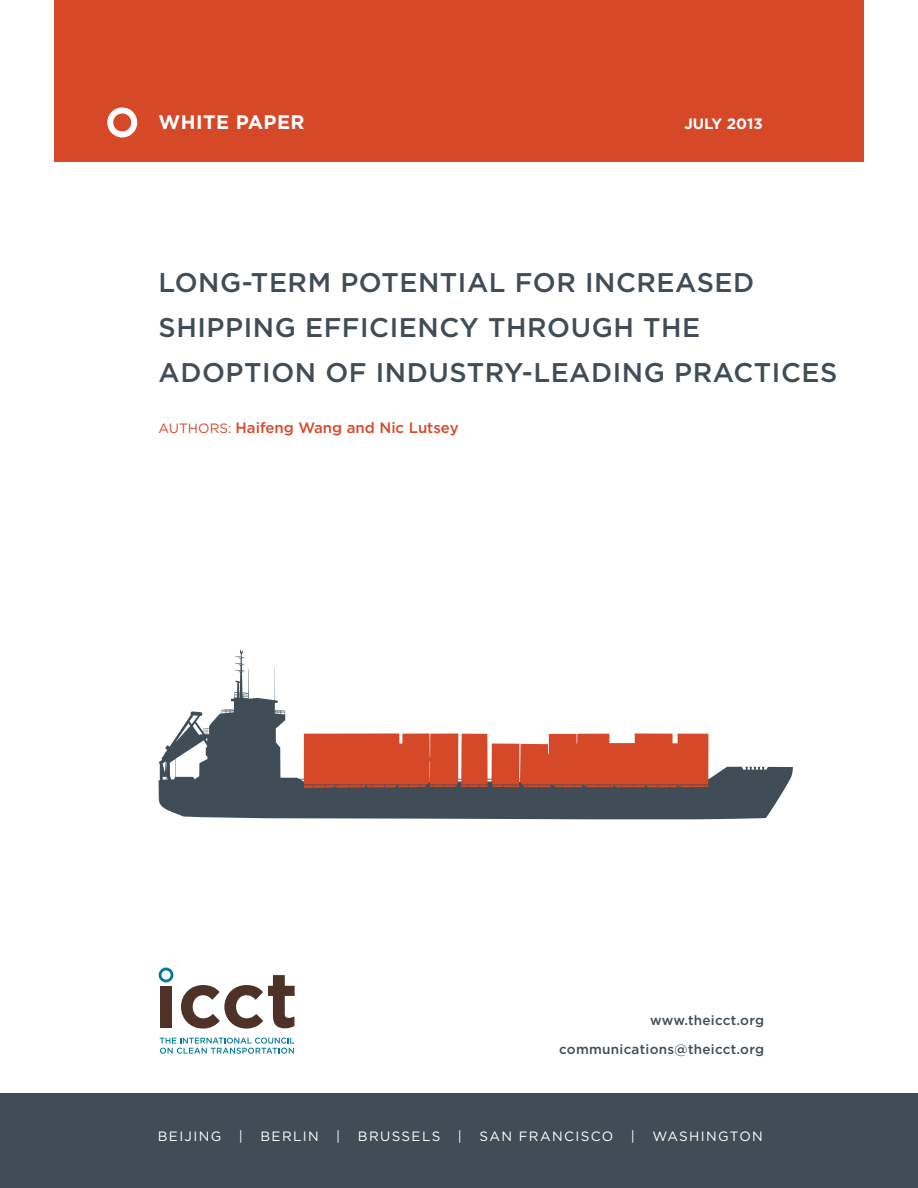
<style>
.page{position:relative;width:918px;height:1188px;background:#fff}
.page>*{position:absolute;margin:0;border:0;box-sizing:border-box;transform-origin:0 0}
.t1{font:500 27px/45px "Gotham";letter-spacing:.02em;color:#414d56}
.t2{font:700 19.5px "Gotham";letter-spacing:.02em;color:#fff}
.t3{font:500 15px "Gotham";color:#d54929}
.t4{font:700 15px "Gotham";color:#fff}
.t5{font:13.5px "Gotham";letter-spacing:.1em;color:#fff}
.t6{font:500 13.5px "Gotham";color:#414d56}
.s1{font-weight:400;font-size:13.5px}
</style>
<div class="page">
<div style="left:0;top:1094px;width:918px;height:94px;background:#414d56"></div>
<div style="left:54px;top:0;width:810px;height:162px;background:#d54929"></div>
<svg style="left:160px;top:1038px;width:134px;height:16px"></svg>
<div style="left:160px;top:986px;width:12px;height:42px;background:#4e3228"></div>
<svg style="left:181px;top:975px;width:114px;height:54px"></svg>
<svg style="left:159px;top:968px;width:14px;height:14px"></svg>
<div style="left:107px;top:107px;width:30px;height:30px;border:6px solid #fff;border-radius:50%"></div>
<svg style="left:159px;top:650px;width:634px;height:170px"></svg>
<svg style="left:304px;top:733px;width:404px;height:55px;background:#d25639"></svg>
<p class="t2" style="left:159px;top:109px;width:147px">WHITE PAPER</p>
<p class="t4" style="left:685px;top:114px;width:80px">JULY 2013</p>
<p class="t1" style="left:159px;top:259px;width:680px">LONG-TERM POTENTIAL FOR INCREASED<br>SHIPPING EFFICIENCY THROUGH THE<br>ADOPTION OF INDUSTRY-LEADING PRACTICES</p>
<p class="t3" style="left:159px;top:417px;width:301px"><span class="s1">AUTHORS:</span> HAIFENG WANG AND N IC LUTSEY</p>
<p class="t6" style="left:650px;top:1011px;width:116px">WWW.THEICCT.ORG</p>
<p class="t6" style="left:559px;top:1040px;width:206px">COMMUNICATIONS@THEICCT.ORG</p>
<p class="t5" style="left:158px;top:1127px;width:65px">BEIJING</p>
<p class="t5" style="left:239px;top:1127px;width:6px">|</p>
<p class="t5" style="left:261px;top:1127px;width:60px">BERLIN</p>
<p class="t5" style="left:336px;top:1127px;width:6px">|</p>
<p class="t5" style="left:358px;top:1127px;width:84px">BRUSSELS</p>
<p class="t5" style="left:458px;top:1127px;width:6px">|</p>
<p class="t5" style="left:480px;top:1127px;width:135px">SAN FRANCISCO</p>
<p class="t5" style="left:631px;top:1127px;width:6px">|</p>
<p class="t5" style="left:652px;top:1127px;width:112px">WASHINGTON</p>
</div>
